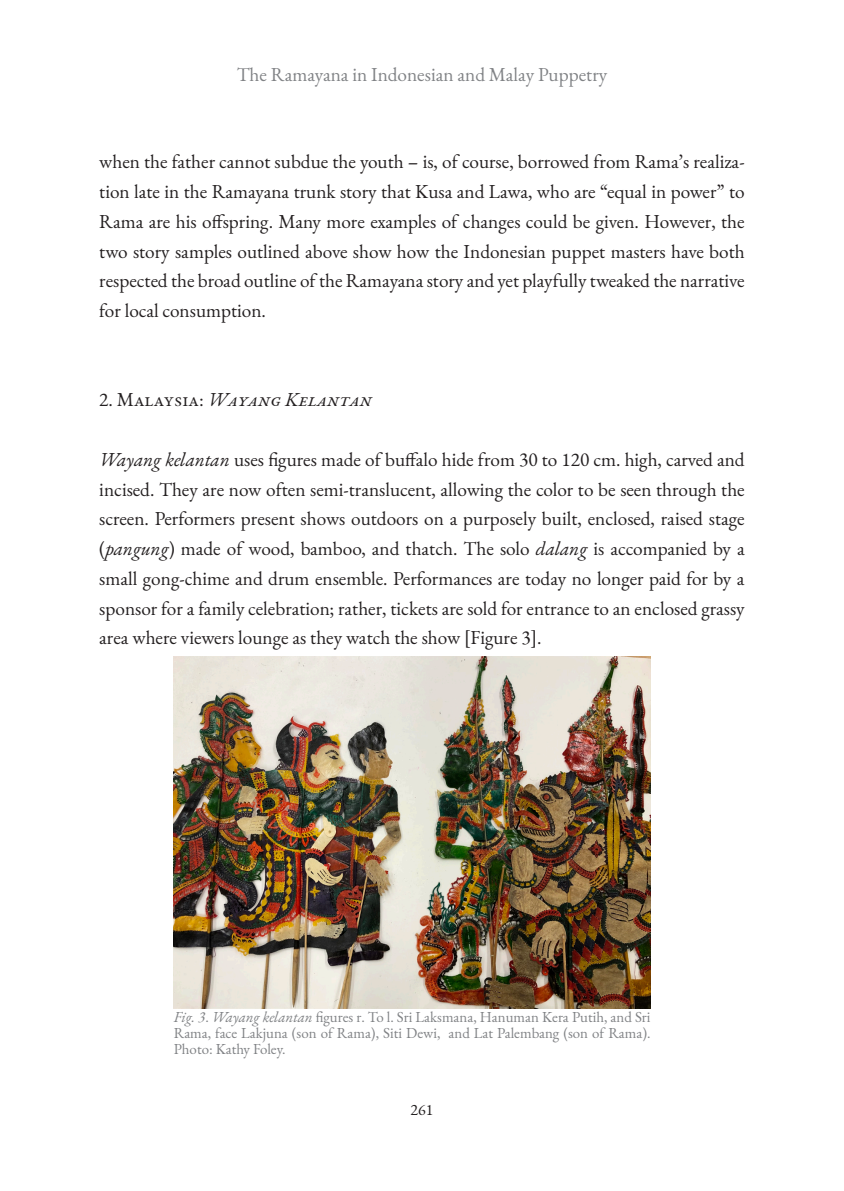
<style>
.page{position:relative;width:844px;height:1191px;background:#fff}
.page>*{position:absolute;margin:0;border:0;box-sizing:border-box;transform-origin:0 0}
.t1{font:19.25px/29.8px "EB Garamond";color:#231f20;text-align:justify}
.t2{font:19.25px "EB Garamond";color:#808285}
.t3{font:italic 19.25px "EB Garamond";letter-spacing:.07em;color:#231f20}
.t4{font:15.75px "EB Garamond";color:#231f20}
.t5{font:14.88px/15.8px "EB Garamond";color:#808285;text-align:justify}
.s1{font-style:normal}
.s2{font-style:italic}
</style>
<div class="page">
<img style="left:174px;top:656px;width:476px;height:352px">
<p class="t2" style="left:237px;top:62px;width:372px">The Ramayana in Indonesian and Malay Puppetry</p>
<p class="t1" style="left:99px;top:147px;width:646px">when the father cannot subdue the youth – is, of course, borrowed from Rama’s realiza&shy;tion late in the Ramayana trunk story that Kusa and Lawa, who are “equal in power” to Rama are his offspring. Many more examples of changes could be given. However, the two story samples outlined above show how the Indonesian puppet masters have both respected the broad outline of the Ramayana story and yet playfully tweaked the narrative for local consumption.</p>
<p class="t3" style="left:99px;top:387px;width:272px"><span class="s1">2. Malaysia:</span> Wayang Kelantan</p>
<p class="t1" style="left:99px;top:444px;width:646px"><span class="s2">Wayang kelantan</span> uses figures made of buffalo hide from 30 to 120 cm. high, carved and incised. They are now often semi-translucent, allowing the color to be seen through the screen. Performers present shows outdoors on a purposely built, enclosed, raised stage (<span class="s2">pangung</span>) made of wood, bamboo, and thatch. The solo <span class="s2">dalang</span> is accompanied by a small gong-chime and drum ensemble. Performances are today no longer paid for by a sponsor for a family celebration; rather, tickets are sold for entrance to an enclosed grassy area where viewers lounge as they watch the show [Figure 3].</p>
<p class="t5" style="left:174px;top:1009px;width:478px"><span class="s2">Fig. 3</span>. <span class="s2">Wayang kelantan</span> figures r. To l. Sri Laksmana, Hanuman Kera Putih, and Sri Rama, face Lakjuna (son of Rama), Siti Dewi, and Lat Palembang (son of Rama).<br>Photo: Kathy Foley.</p>
<p class="t4" style="left:410px;top:1099px;width:24px">261</p>
</div>
